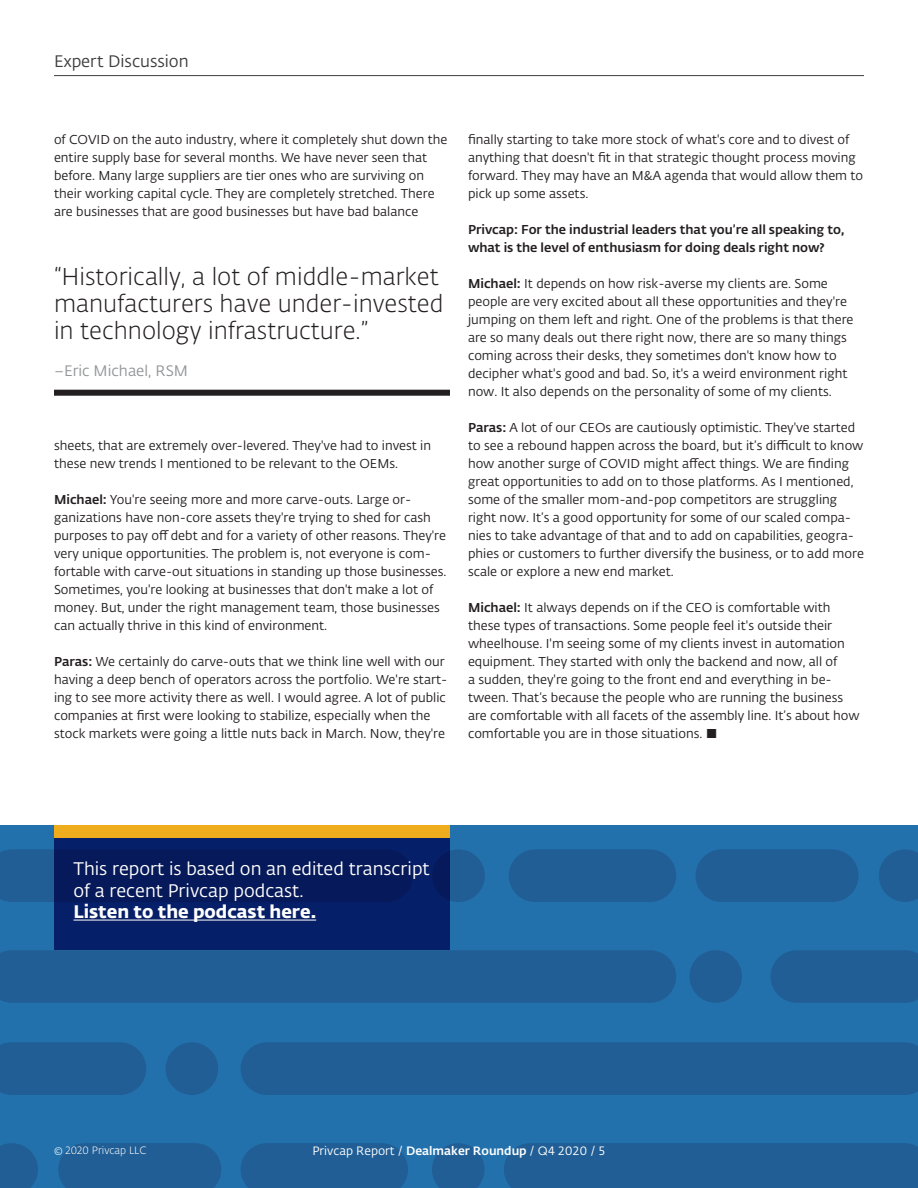
<style>
.page{position:relative;width:918px;height:1188px;background:#fff}
.page>*{position:absolute;margin:0;border:0;box-sizing:border-box;transform-origin:0 0}
.t1{font:300 24px/27px "Fedra Sans Alt Pro";color:#231f20}
.MainHeadline{font:18px/21.6px "Fedra Sans Alt Pro";color:#fff}
.t2{font:16.5px "Fedra Sans Alt Pro";color:#3e3e3f}
.Quote_Identification{font:15px "Fedra Sans Alt Pro";color:#939598}
.BodyCopy_ParaIndent{font:12.75px/18px "Fedra Sans Alt Pro";color:#231f20}
.BodyCopy_ParaIndent-2{font:500 12.75px/18px "Fedra Sans Alt Pro";color:#231f20}
.t3{font:12px "Fedra Sans Alt Pro";color:#fff}
.t4{font:300 10.5px "Fedra Sans Alt Pro";color:#fff}
.s1{font-weight:500}
.s2{font-weight:700}
</style>
<div class="page">
<div style="left:0;top:825px;width:918px;height:363px;background:#2371ac"></div>
<div style="left:509px;top:849px;width:167px;height:53px;background:#205e95;border-radius:26px"></div>
<div style="left:0;top:849px;width:54px;height:53px;background:#205e95"></div>
<div style="left:0;top:950px;width:676px;height:53px;background:#205e95"></div>
<div style="left:689px;top:950px;width:53px;height:53px;background:#205e95;border-radius:50%"></div>
<div style="left:771px;top:950px;width:147px;height:53px;background:#205e95"></div>
<div style="left:695px;top:849px;width:164px;height:53px;background:#205e95;border-radius:26px"></div>
<svg style="left:879px;top:849px;width:39px;height:53px"></svg>
<div style="left:432px;top:849px;width:53px;height:53px;background:#205e95;border-radius:50%"></div>
<div style="left:241px;top:1143px;width:167px;height:45px;background:#205e95"></div>
<div style="left:504px;top:1143px;width:414px;height:45px;background:#205e95"></div>
<div style="left:241px;top:1042px;width:677px;height:53px;background:#205e95"></div>
<div style="left:166px;top:1042px;width:52px;height:53px;background:#205e95;border-radius:50%"></div>
<div style="left:0;top:1042px;width:146px;height:53px;background:#205e95"></div>
<div style="left:58px;top:1143px;width:163px;height:45px;background:#205e95"></div>
<svg style="left:0;top:1143px;width:38px;height:45px"></svg>
<svg style="left:432px;top:1143px;width:53px;height:45px"></svg>
<div style="left:54px;top:390px;width:396px;height:6px;background:#231f20"></div>
<svg style="left:54px;top:837px;width:396px;height:113px;fill:#061f69"></svg>
<div style="left:54px;top:825px;width:396px;height:12px;background:#efac1c"></div>
<div style="left:73px;top:860px;width:363px;height:67px;background:#231f20;opacity:.1"></div>
<hr style="left:74px;top:920px;width:242px;height:1px;background:#fff">
<hr style="left:54px;top:75px;width:810px;height:1px;background:#3e3e3f">
<p class="t2" style="left:54px;top:50px;width:136px">Expert Discussion</p>
<p class="BodyCopy_ParaIndent" style="left:54px;top:130px;width:395px">of COVID on the auto industry, where it completely shut down the entire supply base for several months. We have never seen that before. Many large suppliers are tier ones who are surviving on their working capital cycle. They are completely stretched. There are businesses that are good businesses but have bad balance</p>
<p class="t1" style="left:54px;top:263px;width:391px">“Historically, a lot of middle-market manufacturers have under-invested in technology infrastructure.”</p>
<p class="Quote_Identification" style="left:54px;top:360px;width:136px">–Eric Michael, RSM</p>
<p class="BodyCopy_ParaIndent" style="left:54px;top:436px;width:379px">sheets, that are extremely over-levered. They've had to invest in these new trends I mentioned to be relevant to the OEMs.</p>
<p class="BodyCopy_ParaIndent" style="left:54px;top:490px;width:394px"><span class="s1">Michael:</span> You're seeing more and more carve-outs. Large or&shy;ganizations have non-core assets they're trying to shed for cash purposes to pay off debt and for a variety of other reasons. They're very unique opportunities. The problem is, not everyone is com&shy;fortable with carve-out situations in standing up those businesses.<br>Sometimes, you're looking at businesses that don't make a lot of money. But, under the right management team, those businesses can actually thrive in this kind of environment.</p>
<p class="BodyCopy_ParaIndent" style="left:54px;top:652px;width:395px"><span class="s1">Paras:</span> We certainly do carve-outs that we think line well with our having a deep bench of operators across the portfolio. We're start&shy;ing to see more activity there as well. I would agree. A lot of public companies at first were looking to stabilize, especially when the stock markets were going a little nuts back in March. Now, they're</p>
<p class="BodyCopy_ParaIndent" style="left:468px;top:130px;width:397px">finally starting to take more stock of what's core and to divest of anything that doesn't fit in that strategic thought process moving forward. They may have an M&amp;A agenda that would allow them to pick up some assets.</p>
<p class="BodyCopy_ParaIndent-2" style="left:468px;top:220px;width:378px">Privcap: For the industrial leaders that you’re all speaking to, what is the level of enthusiasm for doing deals right now?</p>
<p class="BodyCopy_ParaIndent" style="left:468px;top:274px;width:387px"><span class="s1">Michael:</span> It depends on how risk-averse my clients are. Some people are very excited about all these opportunities and they're jumping on them left and right. One of the problems is that there are so many deals out there right now, there are so many things coming across their desks, they sometimes don't know how to decipher what's good and bad. So, it's a weird environment right now. It also depends on the personality of some of my clients.</p>
<p class="BodyCopy_ParaIndent" style="left:468px;top:418px;width:398px"><span class="s1">Paras:</span> A lot of our CEOs are cautiously optimistic. They've started to see a rebound happen across the board, but it’s difficult to know how another surge of COVID might affect things. We are finding great opportunities to add on to those platforms. As I mentioned, some of the smaller mom-and-pop competitors are struggling right now. It’s a good opportunity for some of our scaled compa&shy;nies to take advantage of that and to add on capabilities, geogra&shy;phies or customers to further diversify the business, or to add more scale or explore a new end market.</p>
<p class="BodyCopy_ParaIndent" style="left:468px;top:598px;width:393px"><span class="s1">Michael:</span> It always depends on if the CEO is comfortable with these types of transactions. Some people feel it's outside their wheelhouse. I'm seeing some of my clients invest in automation equipment. They started with only the backend and now, all of<br>a sudden, they're going to the front end and everything in be&shy;tween. That’s because the people who are running the business are comfortable with all facets of the assembly line. It’s about how comfortable you are in those situations. ■</p>
<p class="MainHeadline" style="left:74px;top:857px;width:358px">This report is based on an edited transcript of a recent Privcap podcast.<br><span class="s2">Listen to the podcast here.</span></p>
<p class="t4" style="left:54px;top:1143px;width:94px">© 2020 Privcap LLC</p>
<p class="t3" style="left:312px;top:1142px;width:294px">Privcap Report / <span class="s1">Dealmaker Roundup</span> / Q4 2020 / 5</p>
</div>
